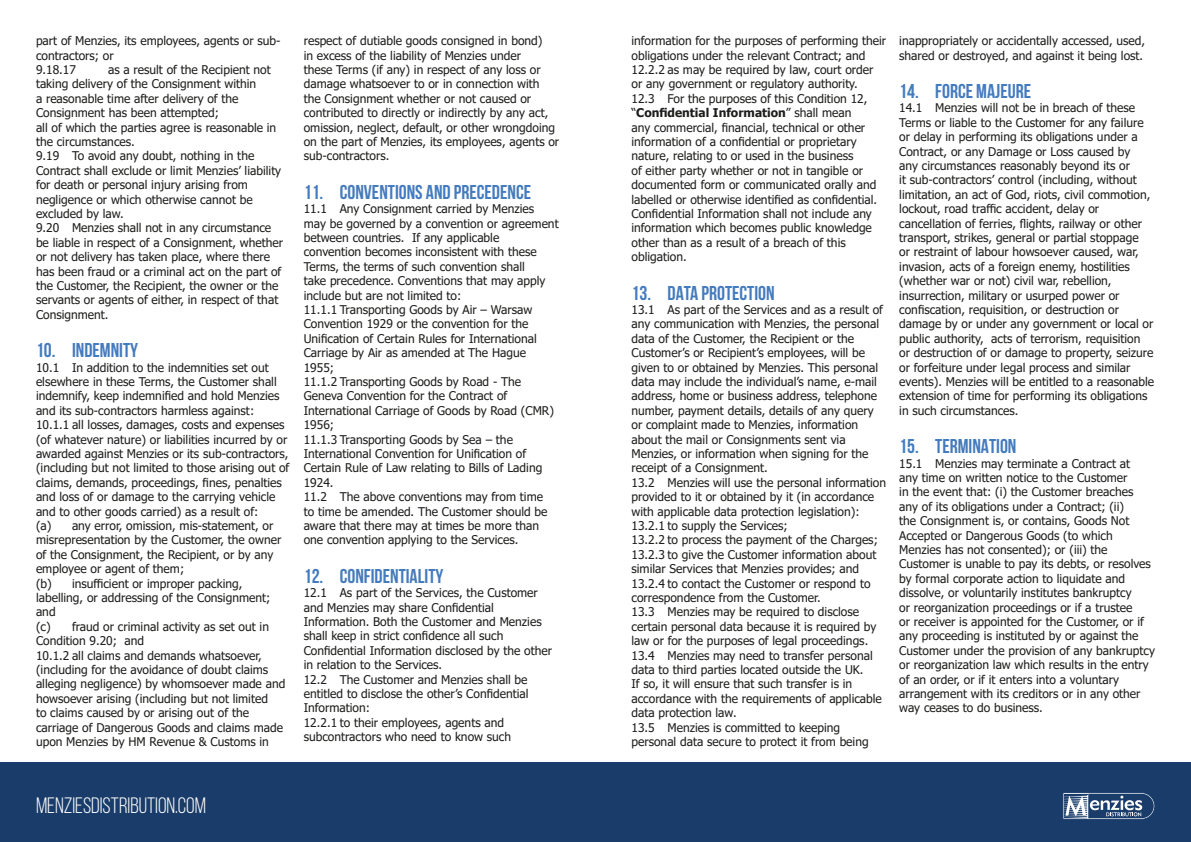
<style>
.page{position:relative;width:1191px;height:842px;background:#fff}
.page>*{position:absolute;margin:0;border:0;box-sizing:border-box;transform-origin:0 0}
.t1{font:22.3px "Bebas Neue";color:#fff}
.t2{font:700 20px "Bebas Neue";color:#447bbe}
.t3{font:12px/14.4px "Tahoma";color:#1d1d1b}
.s1{font-weight:700}
</style>
<div class="page">
<div style="left:0;top:762px;width:1191px;height:80px;background:#193c6a"></div>
<svg style="left:1063px;top:792px;width:92px;height:27px"></svg>
<p class="t3" style="left:36px;top:34px;width:246px">part of Menzies, its employees, agents or sub&shy;contractors; or</p>
<p class="t3" style="left:36px;top:63px;width:42px">9.18.17</p>
<p class="t3" style="left:36px;top:63px;width:236px;text-indent:72px">as a result of the Recipient not taking delivery of the Consignment within<br>a reasonable time after delivery of the Consignment has been attempted;</p>
<p class="t3" style="left:36px;top:121px;width:242px">all of which the parties agree is reasonable in the circumstances.</p>
<p class="t3" style="left:36px;top:149px;width:247px">9.19 To avoid any doubt, nothing in the Contract shall exclude or limit Menzies’ liability for death or personal injury arising from negligence or which otherwise cannot be excluded by law.</p>
<p class="t3" style="left:36px;top:221px;width:249px">9.20 Menzies shall not in any circumstance be liable in respect of a Consignment, whether or not delivery has taken place, where there has been fraud or a criminal act on the part of the Customer, the Recipient, the owner or the servants or agents of either, in respect of that Consignment.</p>
<p class="t2" style="left:36px;top:339px;width:104px">10. INDEMNITY</p>
<p class="t3" style="left:36px;top:361px;width:245px">10.1 In addition to the indemnities set out elsewhere in these Terms, the Customer shall indemnify, keep indemnified and hold Menzies and its sub-contractors harmless against:</p>
<p class="t3" style="left:36px;top:418px;width:255px">10.1.1 all losses, damages, costs and expenses (of whatever nature) or liabilities incurred by or awarded against Menzies or its sub-contractors, (including but not limited to those arising out of claims, demands, proceedings, fines, penalties and loss of or damage to the carrying vehicle and to other goods carried) as a result of:</p>
<p class="t3" style="left:36px;top:519px;width:247px">(a) any error, omission, mis-statement, or misrepresentation by the Customer, the owner of the Consignment, the Recipient, or by any employee or agent of them;</p>
<p class="t3" style="left:36px;top:577px;width:236px">(b) insufficient or improper packing, labelling, or addressing of the Consignment; and</p>
<p class="t3" style="left:36px;top:620px;width:234px">(c) fraud or criminal activity as set out in<br>Condition 9.20; and</p>
<p class="t3" style="left:36px;top:649px;width:251px">10.1.2 all claims and demands whatsoever, (including for the avoidance of doubt claims alleging negligence) by whomsoever made and howsoever arising (including but not limited<br>to claims caused by or arising out of the carriage of Dangerous Goods and claims made upon Menzies by HM Revenue &amp; Customs in</p>
<p class="t3" style="left:304px;top:34px;width:257px">respect of dutiable goods consigned in bond)<br>in excess of the liability of Menzies under<br>these Terms (if any) in respect of any loss or damage whatsoever to or in connection with the Consignment whether or not caused or contributed to directly or indirectly by any act, omission, neglect, default, or other wrongdoing on the part of Menzies, its employees, agents or sub-contractors.</p>
<p class="t2" style="left:304px;top:181px;width:229px">11. CONVENTIONS AND PRECEDENCE</p>
<p class="t3" style="left:304px;top:202px;width:256px">11.1 Any Consignment carried by Menzies may be governed by a convention or agreement between countries. If any applicable convention becomes inconsistent with these Terms, the terms of such convention shall<br>take precedence. Conventions that may apply include but are not limited to:</p>
<p class="t3" style="left:304px;top:303px;width:234px">11.1.1 Transporting Goods by Air – Warsaw Convention 1929 or the convention for the Unification of Certain Rules for International Carriage by Air as amended at The Hague 1955;</p>
<p class="t3" style="left:304px;top:375px;width:252px">11.1.2 Transporting Goods by Road - The<br>Geneva Convention for the Contract of<br>International Carriage of Goods by Road (CMR)<br>1956;</p>
<p class="t3" style="left:304px;top:433px;width:240px">11.1.3 Transporting Goods by Sea – the International Convention for Unification of Certain Rule of Law relating to Bills of Lading 1924.</p>
<p class="t3" style="left:304px;top:490px;width:245px">11.2 The above conventions may from time to time be amended. The Customer should be aware that there may at times be more than one convention applying to the Services.</p>
<p class="t2" style="left:304px;top:565px;width:141px">12. CONFIDENTIALITY</p>
<p class="t3" style="left:304px;top:586px;width:250px">12.1 As part of the Services, the Customer and Menzies may share Confidential Information. Both the Customer and Menzies shall keep in strict confidence all such Confidential Information disclosed by the other in relation to the Services.</p>
<p class="t3" style="left:304px;top:673px;width:226px;text-align:justify">12.2 The Customer and Menzies shall be entitled to disclose the other’s Confidential Information:</p>
<p class="t3" style="left:304px;top:716px;width:209px">12.2.1 to their employees, agents and subcontractors who need to know such</p>
<p class="t1" style="left:36px;top:793px;width:171px">MENZIESDISTRIBUTION.COM</p>
<p class="t3" style="left:631px;top:34px;width:256px">information for the purposes of performing their obligations under the relevant Contract; and</p>
<p class="t3" style="left:631px;top:63px;width:243px">12.2.2 as may be required by law, court order or any government or regulatory authority.</p>
<p class="t3" style="left:631px;top:92px;width:247px">12.3 For the purposes of this Condition 12, “<span class="s1">Confidential Information</span>” shall mean<br>any commercial, financial, technical or other information of a confidential or proprietary nature, relating to or used in the business<br>of either party whether or not in tangible or documented form or communicated orally and labelled or otherwise identified as confidential.<br>Confidential Information shall not include any information which becomes public knowledge other than as a result of a breach of this obligation.</p>
<p class="t2" style="left:631px;top:282px;width:145px">13. DATA PROTECTION</p>
<p class="t3" style="left:631px;top:303px;width:253px">13.1 As part of the Services and as a result of any communication with Menzies, the personal data of the Customer, the Recipient or the Customer’s or Recipient’s employees, will be given to or obtained by Menzies. This personal data may include the individual’s name, e-mail address, home or business address, telephone number, payment details, details of any query or complaint made to Menzies, information about the mail or Consignments sent via Menzies, or information when signing for the receipt of a Consignment.</p>
<p class="t3" style="left:631px;top:476px;width:256px">13.2 Menzies will use the personal information provided to it or obtained by it (in accordance with applicable data protection legislation):</p>
<p class="t3" style="left:631px;top:519px;width:158px">13.2.1 to supply the Services;</p>
<p class="t3" style="left:631px;top:533px;width:248px">13.2.2 to process the payment of the Charges;</p>
<p class="t3" style="left:631px;top:548px;width:246px">13.2.3 to give the Customer information about similar Services that Menzies provides; and</p>
<p class="t3" style="left:631px;top:577px;width:240px">13.2.4 to contact the Customer or respond to correspondence from the Customer.</p>
<p class="t3" style="left:631px;top:605px;width:246px">13.3 Menzies may be required to disclose certain personal data because it is required by law or for the purposes of legal proceedings.</p>
<p class="t3" style="left:631px;top:649px;width:252px">13.4 Menzies may need to transfer personal data to third parties located outside the UK.<br>If so, it will ensure that such transfer is in accordance with the requirements of applicable data protection law.</p>
<p class="t3" style="left:631px;top:721px;width:239px">13.5 Menzies is committed to keeping personal data secure to protect it from being</p>
<p class="t3" style="left:899px;top:34px;width:247px">inappropriately or accidentally accessed, used, shared or destroyed, and against it being lost.</p>
<p class="t2" style="left:899px;top:80px;width:133px">14. FORCE MAJEURE</p>
<p class="t3" style="left:899px;top:101px;width:256px">14.1 Menzies will not be in breach of these Terms or liable to the Customer for any failure or delay in performing its obligations under a Contract, or any Damage or Loss caused by<br>any circumstances reasonably beyond its or<br>it sub-contractors’ control (including, without limitation, an act of God, riots, civil commotion, lockout, road traffic accident, delay or cancellation of ferries, flights, railway or other transport, strikes, general or partial stoppage<br>or restraint of labour howsoever caused, war, invasion, acts of a foreign enemy, hostilities (whether war or not) civil war, rebellion, insurrection, military or usurped power or confiscation, requisition, or destruction or damage by or under any government or local or public authority, acts of terrorism, requisition<br>or destruction of or damage to property, seizure or forfeiture under legal process and similar events). Menzies will be entitled to a reasonable extension of time for performing its obligations in such circumstances.</p>
<p class="t2" style="left:899px;top:435px;width:119px">15. TERMINATION</p>
<p class="t3" style="left:899px;top:457px;width:257px">15.1 Menzies may terminate a Contract at<br>any time on written notice to the Customer<br>in the event that: (i) the Customer breaches any of its obligations under a Contract; (ii)<br>the Consignment is, or contains, Goods Not Accepted or Dangerous Goods (to which Menzies has not consented); or (iii) the Customer is unable to pay its debts, or resolves by formal corporate action to liquidate and dissolve, or voluntarily institutes bankruptcy<br>or reorganization proceedings or if a trustee<br>or receiver is appointed for the Customer, or if any proceeding is instituted by or against the Customer under the provision of any bankruptcy or reorganization law which results in the entry of an order, or if it enters into a voluntary arrangement with its creditors or in any other way ceases to do business.</p>
</div>
